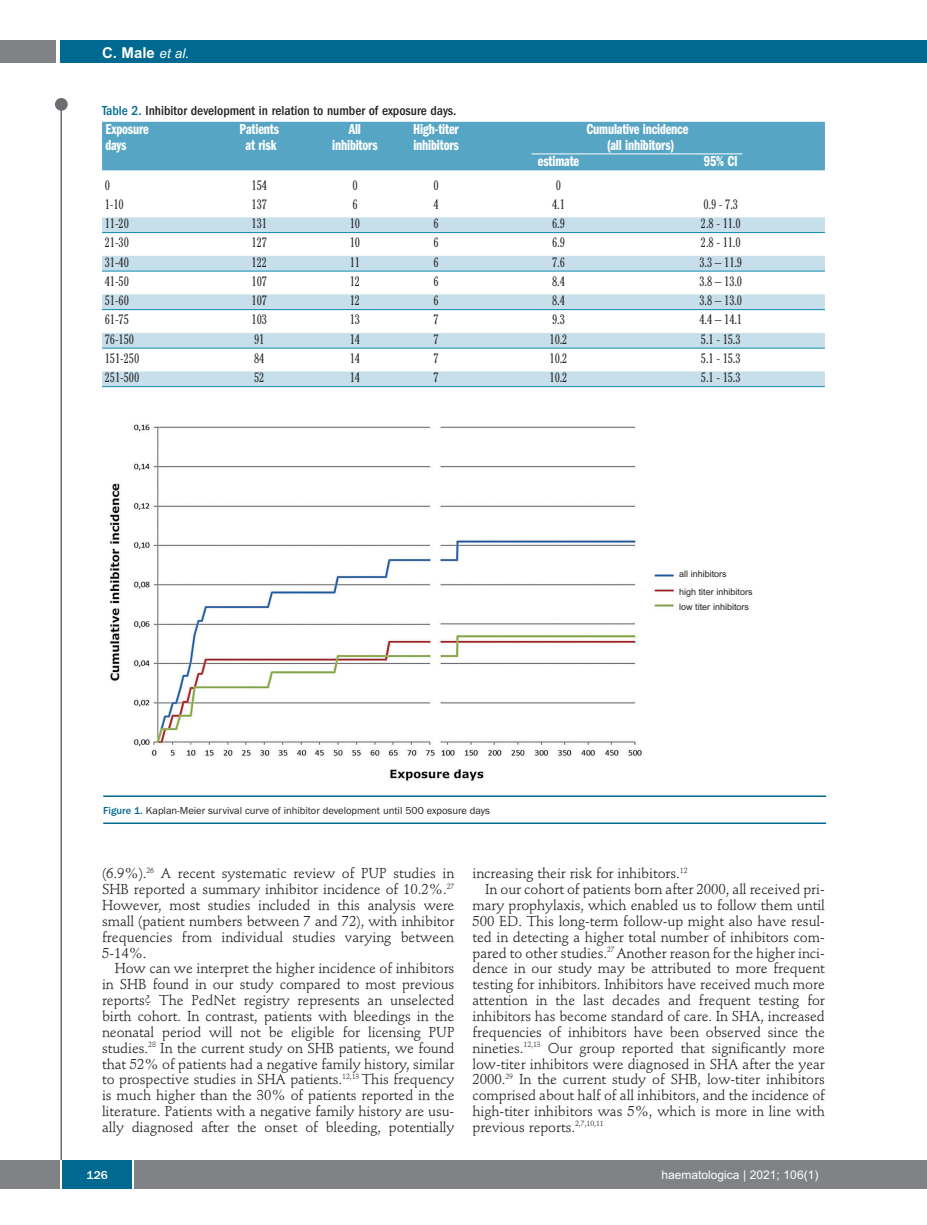
<style>
.page{position:relative;width:927px;height:1225px;background:#fff}
.page>*{position:absolute;margin:0;border:0;box-sizing:border-box;transform-origin:0 0}
.t1{font:15px "Franklin Gothic Demi Cmpr";letter-spacing:-.01em;color:#fff}
.t2{font:700 15px "Arial";color:#fff}
.t3{font:14.25px/15.9px "Stempel Schneidler";letter-spacing:-.005em;color:#231f20;text-align:justify}
.t4{font:300 condensed 13.5px "Cheltenham";letter-spacing:-.01em;color:#231f20}
.t5{font:500 condensed 13.5px "Franklin Gothic";color:#231f20}
.t6{font:12px "Arial";color:#fff}
.t7{font:500 12px "Franklin Gothic";color:#fff}
.t8{font:10.5px "Franklin Gothic";color:#231f20}
.t9{font:9px/18.1px "Arial";color:#231f20}
.s1{font-weight:400;font-style:italic;font-size:13.5px}
.s2{color:#006991}
.s3{font-weight:500;color:#006991}
</style>
<div class="page">
<div style="left:911px;top:40px;width:16px;height:22px;background:#006991"></div>
<div style="left:910px;top:1160px;width:17px;height:28px;background:#808285"></div>
<div style="left:55px;top:98px;width:13px;height:13px;background:#6c6d70;border-radius:50%"></div>
<hr style="left:60px;top:101px;width:2px;height:1061px;background:#6c6d70">
<div style="left:60px;top:40px;width:852px;height:22px;background:#006991"></div>
<div style="left:0;top:40px;width:56px;height:22px;background:#808285"></div>
<div style="left:0;top:1160px;width:911px;height:28px;background:#808285"></div>
<div style="left:62px;top:1160px;width:71px;height:28px;background:#006991"></div>
<hr style="left:60px;top:1160px;width:2px;height:28px;background:#fff">
<svg style="left:133px;top:1160px;width:1px;height:28px"></svg>
<div style="left:102px;top:122px;width:723px;height:16px;background:#56a5c4"></div>
<div style="left:102px;top:138px;width:723px;height:16px;background:#56a5c4"></div>
<div style="left:102px;top:154px;width:723px;height:16px;background:#56a5c4"></div>
<div style="left:102px;top:217px;width:723px;height:15px;background:#c6dfeb"></div>
<hr style="left:102px;top:232px;width:723px;height:1px;background:#0d8aaf">
<div style="left:102px;top:256px;width:723px;height:15px;background:#c6dfeb"></div>
<hr style="left:102px;top:271px;width:723px;height:1px;background:#0d8aaf">
<div style="left:102px;top:294px;width:723px;height:15px;background:#c6dfeb"></div>
<hr style="left:102px;top:309px;width:723px;height:1px;background:#0d8aaf">
<div style="left:102px;top:333px;width:723px;height:15px;background:#c6dfeb"></div>
<hr style="left:102px;top:348px;width:723px;height:1px;background:#0d8aaf">
<div style="left:102px;top:371px;width:723px;height:15px;background:#c6dfeb"></div>
<hr style="left:102px;top:386px;width:723px;height:1px;background:#0d8aaf">
<img style="left:109px;top:424px;width:567px;height:357px">
<hr style="left:103px;top:795px;width:723px;height:2px;background:#006991">
<hr style="left:103px;top:822px;width:723px;height:2px;background:#006991">
<hr style="left:531px;top:154px;width:211px;height:1px;background:#fff">
<p class="t2" style="left:102px;top:44px;width:89px">C. Male <span class="s1">et al.</span></p>
<p class="t5" style="left:102px;top:106px;width:356px"><span class="s2">Table 2.</span> Inhibitor development in relation to number of exposure days.</p>
<p class="t1" style="left:105px;top:124px;width:45px">Exposure</p>
<p class="t1" style="left:240px;top:124px;width:41px">Patients</p>
<p class="t1" style="left:349px;top:124px;width:14px">All</p>
<p class="t1" style="left:413px;top:124px;width:47px">High-titer</p>
<p class="t1" style="left:586px;top:124px;width:103px">Cumulative incidence</p>
<p class="t1" style="left:105px;top:140px;width:23px">days</p>
<p class="t1" style="left:246px;top:140px;width:32px">at risk</p>
<p class="t1" style="left:332px;top:140px;width:47px">inhibitors</p>
<p class="t1" style="left:413px;top:140px;width:47px">inhibitors</p>
<p class="t1" style="left:607px;top:140px;width:69px">(all inhibitors)</p>
<p class="t1" style="left:538px;top:156px;width:43px">estimate</p>
<p class="t1" style="left:704px;top:156px;width:35px">95% CI</p>
<p class="t4" style="left:105px;top:180px;width:7px">0</p>
<p class="t4" style="left:252px;top:180px;width:17px">154</p>
<p class="t4" style="left:352px;top:180px;width:7px">0</p>
<p class="t4" style="left:434px;top:180px;width:7px">0</p>
<p class="t4" style="left:556px;top:180px;width:7px">0</p>
<p class="t4" style="left:105px;top:199px;width:21px">1-10</p>
<p class="t4" style="left:252px;top:199px;width:17px">137</p>
<p class="t4" style="left:352px;top:199px;width:7px">6</p>
<p class="t4" style="left:434px;top:199px;width:7px">4</p>
<p class="t4" style="left:552px;top:199px;width:14px">4.1</p>
<p class="t4" style="left:703px;top:199px;width:36px">0.9 - 7.3</p>
<p class="t4" style="left:105px;top:219px;width:26px">11-20</p>
<p class="t4" style="left:252px;top:219px;width:17px">131</p>
<p class="t4" style="left:350px;top:219px;width:12px">10</p>
<p class="t4" style="left:434px;top:219px;width:7px">6</p>
<p class="t4" style="left:552px;top:219px;width:14px">6.9</p>
<p class="t4" style="left:701px;top:219px;width:41px">2.8 - 11.0</p>
<p class="t4" style="left:105px;top:238px;width:26px">21-30</p>
<p class="t4" style="left:252px;top:238px;width:17px">127</p>
<p class="t4" style="left:350px;top:238px;width:12px">10</p>
<p class="t4" style="left:434px;top:238px;width:7px">6</p>
<p class="t4" style="left:552px;top:238px;width:14px">6.9</p>
<p class="t4" style="left:701px;top:238px;width:41px">2.8 - 11.0</p>
<p class="t4" style="left:105px;top:257px;width:26px">31-40</p>
<p class="t4" style="left:252px;top:257px;width:17px">122</p>
<p class="t4" style="left:350px;top:257px;width:12px">11</p>
<p class="t4" style="left:434px;top:257px;width:7px">6</p>
<p class="t4" style="left:552px;top:257px;width:14px">7.6</p>
<p class="t4" style="left:699px;top:257px;width:44px">3.3 – 11.9</p>
<p class="t4" style="left:105px;top:276px;width:26px">41-50</p>
<p class="t4" style="left:252px;top:276px;width:17px">107</p>
<p class="t4" style="left:350px;top:276px;width:12px">12</p>
<p class="t4" style="left:434px;top:276px;width:7px">6</p>
<p class="t4" style="left:552px;top:276px;width:14px">8.4</p>
<p class="t4" style="left:699px;top:276px;width:44px">3.8 – 13.0</p>
<p class="t4" style="left:105px;top:296px;width:26px">51-60</p>
<p class="t4" style="left:252px;top:296px;width:17px">107</p>
<p class="t4" style="left:350px;top:296px;width:12px">12</p>
<p class="t4" style="left:434px;top:296px;width:7px">6</p>
<p class="t4" style="left:552px;top:296px;width:14px">8.4</p>
<p class="t4" style="left:699px;top:296px;width:44px">3.8 – 13.0</p>
<p class="t4" style="left:105px;top:315px;width:26px">61-75</p>
<p class="t4" style="left:252px;top:315px;width:17px">103</p>
<p class="t4" style="left:350px;top:315px;width:12px">13</p>
<p class="t4" style="left:434px;top:315px;width:7px">7</p>
<p class="t4" style="left:552px;top:315px;width:14px">9.3</p>
<p class="t4" style="left:699px;top:315px;width:44px">4.4 – 14.1</p>
<p class="t4" style="left:105px;top:334px;width:31px">76-150</p>
<p class="t4" style="left:254px;top:334px;width:12px">91</p>
<p class="t4" style="left:350px;top:334px;width:12px">14</p>
<p class="t4" style="left:434px;top:334px;width:7px">7</p>
<p class="t4" style="left:550px;top:334px;width:19px">10.2</p>
<p class="t4" style="left:701px;top:334px;width:41px">5.1 - 15.3</p>
<p class="t4" style="left:105px;top:353px;width:36px">151-250</p>
<p class="t4" style="left:254px;top:353px;width:12px">84</p>
<p class="t4" style="left:350px;top:353px;width:12px">14</p>
<p class="t4" style="left:434px;top:353px;width:7px">7</p>
<p class="t4" style="left:550px;top:353px;width:19px">10.2</p>
<p class="t4" style="left:701px;top:353px;width:41px">5.1 - 15.3</p>
<p class="t4" style="left:105px;top:373px;width:36px">251-500</p>
<p class="t4" style="left:254px;top:373px;width:12px">52</p>
<p class="t4" style="left:350px;top:373px;width:12px">14</p>
<p class="t4" style="left:434px;top:373px;width:7px">7</p>
<p class="t4" style="left:550px;top:373px;width:19px">10.2</p>
<p class="t4" style="left:701px;top:373px;width:41px">5.1 - 15.3</p>
<p class="t8" style="left:103px;top:804px;width:388px"><span class="s3">Figure 1.</span> Kaplan-Meier survival curve of inhibitor development until 500 exposure days</p>
<p class="t9" style="left:679px;top:565px;width:75px">all inhibitors<br>high titer inhibitors</p>
<p class="t9" style="left:679px;top:598px;width:72px">low titer inhibitors</p>
<p class="t3" style="left:102px;top:867px;width:354px">(6.9%).<sup>26</sup> A recent systematic review of PUP studies in SHB reported a summary inhibitor incidence of 10.2%.<sup>27<br></sup>However, most studies included in this analysis were small (patient numbers between 7 and 72), with inhibitor frequencies from individual studies varying between 5-14%.</p>
<p class="t3" style="left:102px;top:962px;width:354px;text-indent:13px">How can we interpret the higher incidence of inhibitors in SHB found in our study compared to most previous reports? The PedNet registry represents an unselected birth cohort. In contrast, patients with bleedings in the neonatal period will not be eligible for licensing PUP studies.<sup>28</sup> In the current study on SHB patients, we found that 52% of patients had a negative family history, similar to prospective studies in SHA patients.<sup>12,13</sup> This frequency is much higher than the 30% of patients reported in the literature. Patients with a negative family history are usu&shy;ally diagnosed after the onset of bleeding, potentially</p>
<p class="t3" style="left:472px;top:867px;width:217px">increasing their risk for inhibitors.<sup>12</sup></p>
<p class="t3" style="left:485px;top:882px;width:341px">In our cohort of patients born after 2000, all received pri-</p>
<p class="t3" style="left:472px;top:898px;width:354px">mary prophylaxis, which enabled us to follow them until</p>
<p class="t3" style="left:472px;top:914px;width:354px">500 ED. This long-term follow-up might also have resul-</p>
<p class="t3" style="left:472px;top:930px;width:354px">ted in detecting a higher total number of inhibitors com-</p>
<p class="t3" style="left:472px;top:946px;width:354px">pared to other studies.<sup>27</sup> Another reason for the higher inci-</p>
<p class="t3" style="left:472px;top:962px;width:354px">dence in our study may be attributed to more frequent</p>
<p class="t3" style="left:472px;top:978px;width:354px">testing for inhibitors. Inhibitors have received much more</p>
<p class="t3" style="left:472px;top:993px;width:354px">attention in the last decades and frequent testing for</p>
<p class="t3" style="left:472px;top:1009px;width:354px">inhibitors has become standard of care. In SHA, increased</p>
<p class="t3" style="left:472px;top:1025px;width:354px">frequencies of inhibitors have been observed since the</p>
<p class="t3" style="left:472px;top:1041px;width:354px">nineties.<sup>12,13</sup> Our group reported that significantly more</p>
<p class="t3" style="left:472px;top:1057px;width:354px">low-titer inhibitors were diagnosed in SHA after the year</p>
<p class="t3" style="left:472px;top:1073px;width:354px">2000.<sup>29</sup> In the current study of SHB, low-titer inhibitors</p>
<p class="t3" style="left:472px;top:1088px;width:354px">comprised about half of all inhibitors, and the incidence of</p>
<p class="t3" style="left:472px;top:1104px;width:354px">high-titer inhibitors was 5%, which is more in line with</p>
<p class="t3" style="left:472px;top:1120px;width:133px">previous reports.<sup>2,7,10,11</sup></p>
<p class="t7" style="left:87px;top:1167px;width:23px">126</p>
<p class="t6" style="left:661px;top:1167px;width:158px">haematologica | 2021; 106(1)</p>
</div>
